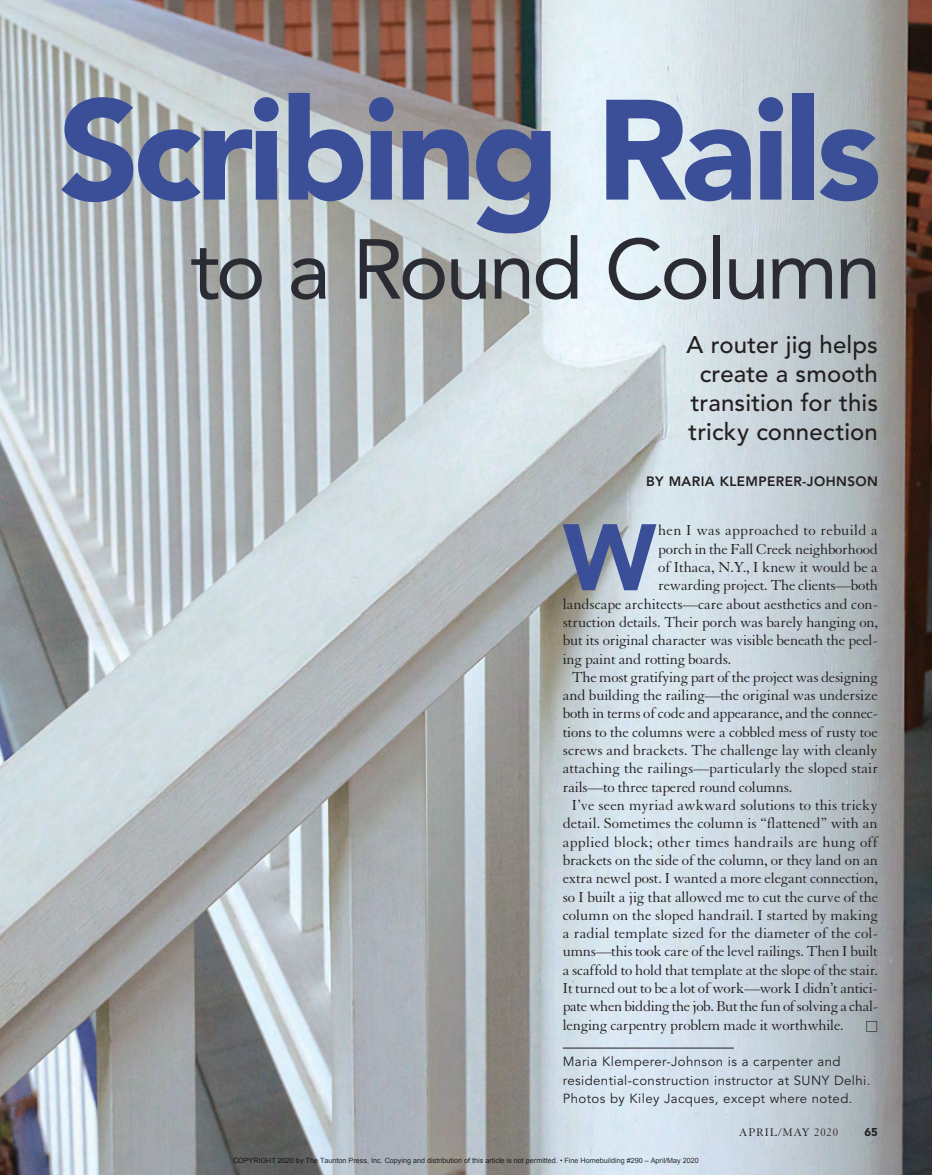
<style>
.page{position:relative;width:932px;height:1175px;background:#fff}
.page>*{position:absolute;margin:0;border:0;box-sizing:border-box;transform-origin:0 0}
.t1{font:900 141px "Avenir LT Std";letter-spacing:-.035em;color:#3b4e98}
.t2{font:900 93.3px "Avenir LT Std";color:#3b4e98}
.t3{font:84px "Avenir LT Std";letter-spacing:-.04em;color:#2b2b34}
.t4{font:500 24px/29.1px "Avenir LT Std";letter-spacing:.005em;color:#231f20;text-align:center}
.t5{font:15.75px "Granjon LT Std";letter-spacing:-.01em;color:#231f20}
.t6{font:15.75px "Granjon LT Std";letter-spacing:.01em;color:#231f20}
.t7{font:15.75px "Granjon LT Std";letter-spacing:.015em;color:#231f20}
.t8{font:15.75px "Granjon LT Std";letter-spacing:.02em;color:#231f20}
.t9{font:800 13.5px "Avenir LT Std";letter-spacing:.03em;color:#231f20}
.t10{font:13.5px "Universal Std Newswith Comm Pi";color:#231f20}
.t11{font:13.2px/18.3px "Avenir LT Std";letter-spacing:.03em;color:#231f20}
.t12{font:12px "Granjon LT Std";letter-spacing:.07em;color:#231f20}
.t13{font:900 11.25px "Avenir LT Std";color:#231f20}
.t14{font:7.2px "Arial";color:rgb(0 0 0/.8)}
</style>
<div class="page">
<img style="left:0;top:0;width:308px;height:299px">
<img style="left:308px;top:0;width:318px;height:299px">
<img style="left:626px;top:0;width:306px;height:296px">
<img style="left:0;top:299px;width:310px;height:316px">
<img style="left:310px;top:296px;width:319px;height:319px">
<img style="left:629px;top:294px;width:303px;height:318px">
<img style="left:0;top:615px;width:313px;height:315px">
<img style="left:313px;top:612px;width:319px;height:318px">
<img style="left:632px;top:609px;width:300px;height:318px">
<img style="left:0;top:930px;width:369px;height:244px">
<img style="left:369px;top:927px;width:372px;height:247px">
<img style="left:741px;top:925px;width:191px;height:249px">
<hr style="left:562px;top:1047px;width:172px;height:1px;background:#231f20">
<p class="t1" style="left:58px;top:65px;width:824px">Scribing Rails</p>
<p class="t3" style="left:190px;top:221px;width:692px">to a Round Column</p>
<p class="t4" style="left:686px;top:330px;width:193px">A router jig helps create a smooth transition for this tricky connection</p>
<p class="t9" style="left:646px;top:474px;width:233px">BY MARIA KLEMPERER-JOHNSON</p>
<p class="t2" style="left:563px;top:501px;width:95px">W</p>
<p class="t8" style="left:658px;top:522px;width:221px">hen I was approached to rebuild a</p>
<p class="t5" style="left:658px;top:540px;width:221px">porch in the Fall Creek neighborhood</p>
<p class="t5" style="left:658px;top:558px;width:221px">of Ithaca, N.Y., I knew it would be a</p>
<p class="t5" style="left:658px;top:577px;width:221px">rewarding project. The clients—both</p>
<p class="t5" style="left:563px;top:595px;width:316px">landscape architects—care about aesthetics and con-</p>
<p class="t5" style="left:563px;top:613px;width:317px">struction details. Their porch was barely hanging on,</p>
<p class="t5" style="left:563px;top:632px;width:316px">but its original character was visible beneath the peel-</p>
<p class="t5" style="left:563px;top:650px;width:170px">ing paint and rotting boards.</p>
<p class="t5" style="left:571px;top:668px;width:308px">The most gratifying part of the project was designing</p>
<p class="t5" style="left:563px;top:687px;width:316px">and building the railing—the original was undersize</p>
<p class="t5" style="left:563px;top:705px;width:317px">both in terms of code and appearance, and the connec-</p>
<p class="t5" style="left:563px;top:723px;width:316px">tions to the columns were a cobbled mess of rusty toe</p>
<p class="t5" style="left:563px;top:741px;width:316px">screws and brackets. The challenge lay with cleanly</p>
<p class="t5" style="left:563px;top:760px;width:317px">attaching the railings—particularly the sloped stair</p>
<p class="t5" style="left:563px;top:778px;width:231px">rails—to three tapered round columns.</p>
<p class="t5" style="left:571px;top:796px;width:307px">I’ve seen myriad awkward solutions to this tricky</p>
<p class="t5" style="left:563px;top:815px;width:316px">detail. Sometimes the column is “flattened” with an</p>
<p class="t7" style="left:563px;top:833px;width:316px">applied block; other times handrails are hung off</p>
<p class="t5" style="left:563px;top:851px;width:317px">brackets on the side of the column, or they land on an</p>
<p class="t5" style="left:563px;top:870px;width:316px">extra newel post. I wanted a more elegant connection,</p>
<p class="t5" style="left:563px;top:888px;width:317px">so I built a jig that allowed me to cut the curve of the</p>
<p class="t5" style="left:563px;top:906px;width:317px">column on the sloped handrail. I started by making</p>
<p class="t6" style="left:563px;top:924px;width:317px">a radial template sized for the diameter of the col-</p>
<p class="t5" style="left:563px;top:943px;width:316px">umns—this took care of the level railings. Then I built</p>
<p class="t5" style="left:563px;top:961px;width:316px">a scaffold to hold that template at the slope of the stair.</p>
<p class="t5" style="left:563px;top:979px;width:316px">It turned out to be a lot of work—work I didn’t antici-</p>
<p class="t5" style="left:563px;top:998px;width:316px">pate when bidding the job. But the fun of solving a chal-</p>
<p class="t5" style="left:563px;top:1016px;width:282px">lenging carpentry problem made it worthwhile.</p>
<p class="t10" style="left:865px;top:1020px;width:14px">□</p>
<p class="t11" style="left:562px;top:1053px;width:309px">Maria Klemperer-Johnson is a carpenter and residential-construction instructor at SUNY Delhi.<br>Photos by Kiley Jacques, except where noted.</p>
<p class="t12" style="left:738px;top:1126px;width:101px">APRIL/MAY 2020</p>
<p class="t13" style="left:864px;top:1125px;width:15px">65</p>
<p class="t14" style="left:233px;top:1155px;width:467px">COPYRIGHT 2020 by The Taunton Press, Inc. Copying and distribution of this article is not permitted. • Fine Homebuilding #290 – April/May 2020</p>
</div>
